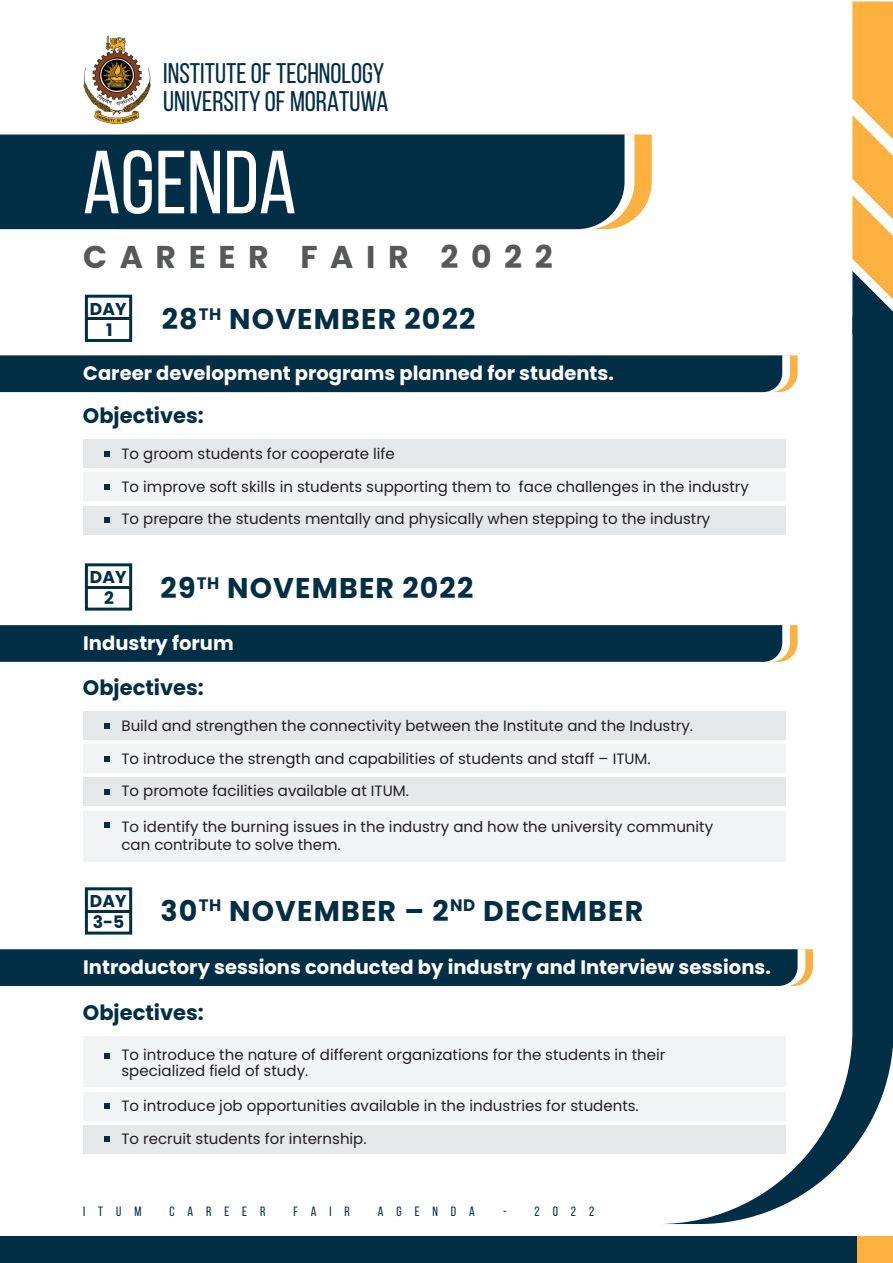
<style>
.page{position:relative;width:893px;height:1263px;background:#fff}
.page>*{position:absolute;margin:0;border:0;box-sizing:border-box;transform-origin:0 0}
.t1{font:89.4px "Bebas Neue";color:#fff}
.t2{font:700 31.5px "Poppins";letter-spacing:.4em;color:#57585a}
.t3{font:700 28.5px "Poppins";letter-spacing:.04em;color:#032f46}
.t4{font:28.35px/28.3px "Bebas Neue";color:#032f46}
.t5{font:700 21px "Poppins";color:#032f46}
.t6{font:700 19.5px "Poppins";color:#fff}
.t7{font:700 17.25px "Poppins";color:#032f46}
.t8{font:700 17.1px "Poppins";color:#032f46}
.t9{font:15px/32.4px "Poppins";color:#231f20}
.t10{font:13.5px "Bebas Neue";letter-spacing:.96em;color:#032f46}
</style>
<div class="page">
<svg style="left:634px;top:135px;width:18px;height:84px;fill:#fbb03f"></svg>
<div style="left:0;top:135px;width:624px;height:94px;background:#032f46"></div>
<svg style="left:658px;top:376px;width:235px;height:848px"></svg>
<svg style="left:852px;top:2px;width:41px;height:374px"></svg>
<img style="left:83px;top:35px;width:68px;height:89px">
<div style="left:0;top:355px;width:798px;height:37px;background:#032f46"></div>
<div style="left:83px;top:440px;width:702px;height:28px;background:#e6e7e9"></div>
<div style="left:83px;top:473px;width:702px;height:28px;background:#f2f3f4"></div>
<div style="left:83px;top:506px;width:702px;height:28px;background:#e6e7e9"></div>
<svg style="left:0;top:625px;width:798px;height:37px"></svg>
<div style="left:83px;top:711px;width:702px;height:29px;background:#e6e7e9"></div>
<div style="left:83px;top:745px;width:702px;height:28px;background:#f2f3f4"></div>
<div style="left:83px;top:778px;width:702px;height:28px;background:#e6e7e9"></div>
<div style="left:83px;top:811px;width:702px;height:50px;background:#f2f3f4"></div>
<div style="left:0;top:949px;width:813px;height:37px;background:#032f46"></div>
<div style="left:83px;top:1092px;width:702px;height:28px;background:#f2f3f4"></div>
<div style="left:83px;top:1125px;width:702px;height:28px;background:#e6e7e9"></div>
<div style="left:83px;top:1037px;width:702px;height:50px;background:#f2f3f4"></div>
<hr style="left:86px;top:317px;width:45px;height:3px;background:#032f46">
<div style="left:85px;top:295px;width:47px;height:47px;border:3px solid #032f46"></div>
<hr style="left:86px;top:586px;width:45px;height:3px;background:#032f46">
<div style="left:85px;top:563px;width:47px;height:48px;border:3px solid #032f46"></div>
<hr style="left:86px;top:910px;width:45px;height:3px;background:#032f46">
<div style="left:85px;top:887px;width:47px;height:47px;border:3px solid #032f46"></div>
<div style="left:0;top:1237px;width:893px;height:26px;background:#032f46"></div>
<div style="left:857px;top:1237px;width:36px;height:26px;background:#fbb03f"></div>
<svg style="left:104px;top:451px;width:5px;height:6px"></svg>
<svg style="left:104px;top:484px;width:5px;height:6px"></svg>
<svg style="left:104px;top:517px;width:5px;height:6px"></svg>
<svg style="left:104px;top:723px;width:5px;height:6px"></svg>
<svg style="left:104px;top:756px;width:5px;height:6px"></svg>
<svg style="left:104px;top:789px;width:5px;height:6px"></svg>
<svg style="left:104px;top:822px;width:5px;height:6px"></svg>
<svg style="left:104px;top:1053px;width:5px;height:6px"></svg>
<svg style="left:104px;top:1103px;width:5px;height:6px"></svg>
<svg style="left:104px;top:1136px;width:5px;height:6px"></svg>
<h3 class="t4" style="left:163px;top:58px;width:227px">INSTITUTE OF TECHNOLOGY<br>UNIVERSITY OF MORATUWA</h3>
<h1 class="t1" style="left:83px;top:134px;width:215px">AGENDA</h1>
<h2 class="t2" style="left:83px;top:239px;width:471px">CAREER FAIR 2022</h2>
<h3 class="t3" style="left:162px;top:303px;width:315px">28<sup>TH</sup> NOVEMBER 2022</h3>
<h3 class="t6" style="left:83px;top:362px;width:532px">Career development programs planned for students.</h3>
<h3 class="t5" style="left:83px;top:403px;width:123px">Objectives:</h3>
<p class="t9" style="left:121px;top:437px;width:275px">To groom students for cooperate life</p>
<p class="t9" style="left:121px;top:470px;width:629px">To improve soft skills in students supporting them to face challenges in the industry<br>To prepare the students mentally and physically when stepping to the industry</p>
<p class="t8" style="left:90px;top:299px;width:38px">DAY</p>
<p class="t7" style="left:106px;top:320px;width:8px">1</p>
<p class="t8" style="left:90px;top:567px;width:38px">DAY</p>
<h3 class="t3" style="left:161px;top:572px;width:314px">29<sup>TH</sup> NOVEMBER 2022</h3>
<h3 class="t6" style="left:83px;top:632px;width:152px">Industry forum</h3>
<h3 class="t5" style="left:83px;top:675px;width:123px">Objectives:</h3>
<p class="t9" style="left:121px;top:709px;width:573px">Build and strengthen the connectivity between the Institute and the Industry.</p>
<p class="t9" style="left:121px;top:742px;width:531px">To introduce the strength and capabilities of students and staff – ITUM.</p>
<p class="t7" style="left:104px;top:588px;width:11px">2</p>
<p class="t9" style="left:121px;top:775px;width:289px">To promote facilities available at ITUM.</p>
<p class="t9" style="left:121px;top:817px;width:593px;line-height:18px">To identify the burning issues in the industry and how the university community can contribute to solve them.</p>
<p class="t8" style="left:90px;top:891px;width:38px">DAY</p>
<h3 class="t3" style="left:161px;top:894px;width:484px">30<sup>TH</sup> NOVEMBER – 2<sup>ND</sup> DECEMBER</h3>
<h3 class="t6" style="left:83px;top:956px;width:689px">Introductory sessions conducted by industry and Interview sessions.</h3>
<h3 class="t5" style="left:83px;top:1000px;width:123px">Objectives:</h3>
<p class="t7" style="left:93px;top:912px;width:33px">3-5</p>
<p class="t9" style="left:121px;top:1046px;width:545px;line-height:16.5px">To introduce the nature of different organizations for the students in their specialized field of study.</p>
<p class="t9" style="left:121px;top:1090px;width:519px">To introduce job opportunities available in the industries for students.<br>To recruit students for internship.</p>
<p class="t10" style="left:83px;top:1204px;width:60px">ITUM</p>
<p class="t10" style="left:169px;top:1204px;width:97px">CAREER</p>
<p class="t10" style="left:293px;top:1204px;width:58px">FAIR</p>
<p class="t10" style="left:378px;top:1204px;width:99px">AGENDA</p>
<p class="t10" style="left:503px;top:1204px;width:93px">- 2022</p>
</div>
